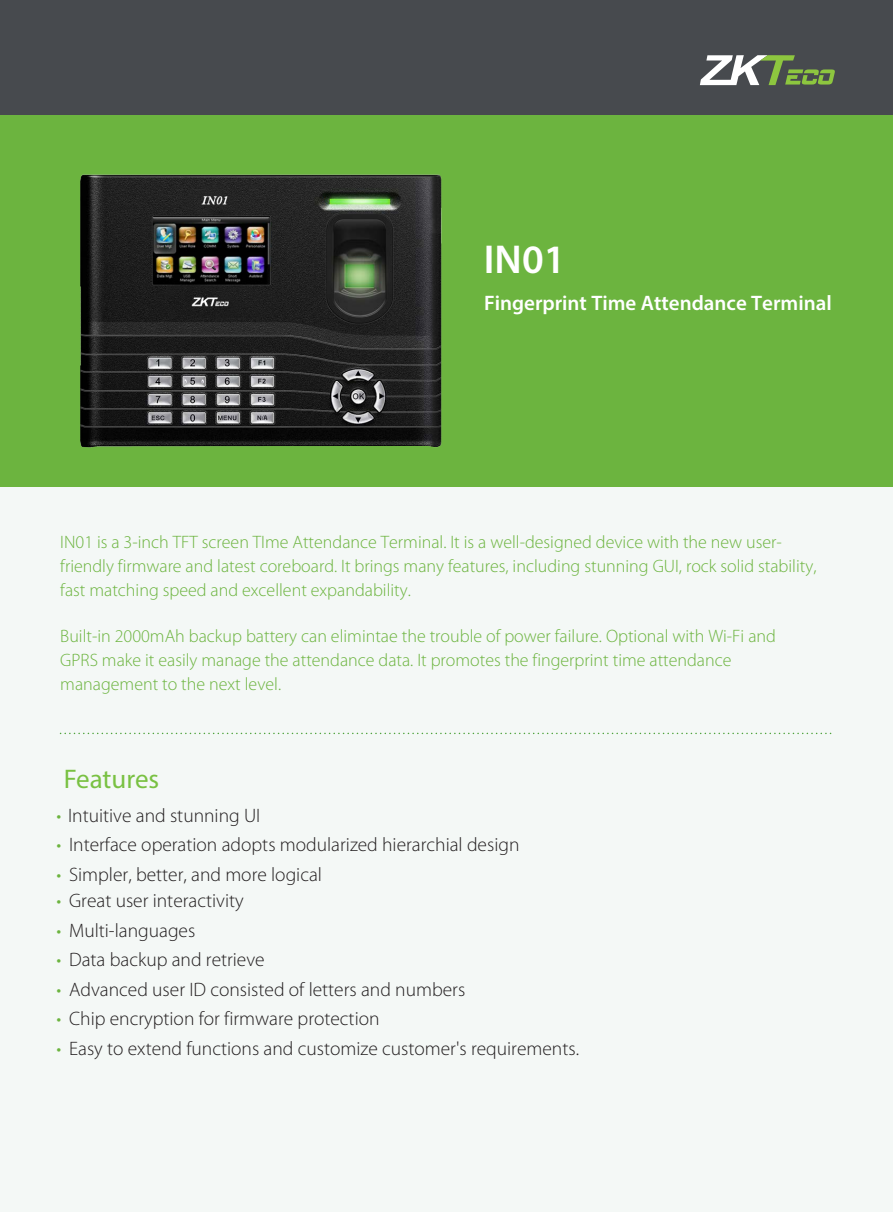
<style>
.page{position:relative;width:893px;height:1212px;background:#f4f8f6}
.page>*{position:absolute;margin:0;border:0;box-sizing:border-box;transform-origin:0 0}
.t1{font:600 40.5px "Myriad Pro";color:#fff}
.t2{font:27px "Myriad Pro";color:#79c142}
.t3{font:600 21px "Myriad Pro";color:#fff}
.t4{font:300 19.5px "Myriad Pro";color:#231f20}
.t5{font:300 18px/24px "Myriad Pro";color:#6cb43f}
.s1{color:#6cb43f}
</style>
<div class="page">
<div style="left:0;top:108px;width:893px;height:379px;background:#6cb43f"></div>
<div style="left:0;top:0;width:893px;height:115px;background:#474a4e"></div>
<svg style="left:700px;top:55px;width:135px;height:30px"></svg>
<svg style="left:61px;top:733px;width:771px;height:1px"></svg>
<img style="left:80px;top:174px;width:362px;height:274px">
<h1 class="t1" style="left:484px;top:234px;width:83px">IN01</h1>
<p class="t3" style="left:484px;top:290px;width:349px">Fingerprint Time Attendance Terminal</p>
<p class="t5" style="left:60px;top:530px;width:758px">IN01 is a 3-inch TFT screen TIme Attendance Terminal. It is a well-designed device with the new user&shy;friendly firmware and latest coreboard. It brings many features, including stunning GUI, rock solid stability, fast matching speed and excellent expandability.</p>
<p class="t5" style="left:60px;top:624px;width:717px">Built-in 2000mAh backup battery can elimintae the trouble of power failure. Optional with Wi-Fi and<br>GPRS make it easily manage the attendance data. It promotes the fingerprint time attendance management to the next level.</p>
<h2 class="t2" style="left:64px;top:762px;width:97px">Features</h2>
<p class="t4" style="left:56px;top:804px;width:205px"><span class="s1">•</span> Intuitive and stunning UI</p>
<p class="t4" style="left:56px;top:834px;width:465px"><span class="s1">•</span> Interface operation adopts modularized hierarchial design</p>
<p class="t4" style="left:56px;top:863px;width:267px"><span class="s1">•</span> Simpler, better, and more logical</p>
<p class="t4" style="left:56px;top:890px;width:189px"><span class="s1">•</span> Great user interactivity</p>
<p class="t4" style="left:56px;top:920px;width:140px"><span class="s1">•</span> Multi-languages</p>
<p class="t4" style="left:56px;top:949px;width:210px"><span class="s1">•</span> Data backup and retrieve</p>
<p class="t4" style="left:56px;top:979px;width:410px"><span class="s1">•</span> Advanced user ID consisted of letters and numbers</p>
<p class="t4" style="left:56px;top:1008px;width:325px"><span class="s1">•</span> Chip encryption for firmware protection</p>
<p class="t4" style="left:56px;top:1038px;width:524px"><span class="s1">•</span> Easy to extend functions and customize customer's requirements.</p>
</div>
